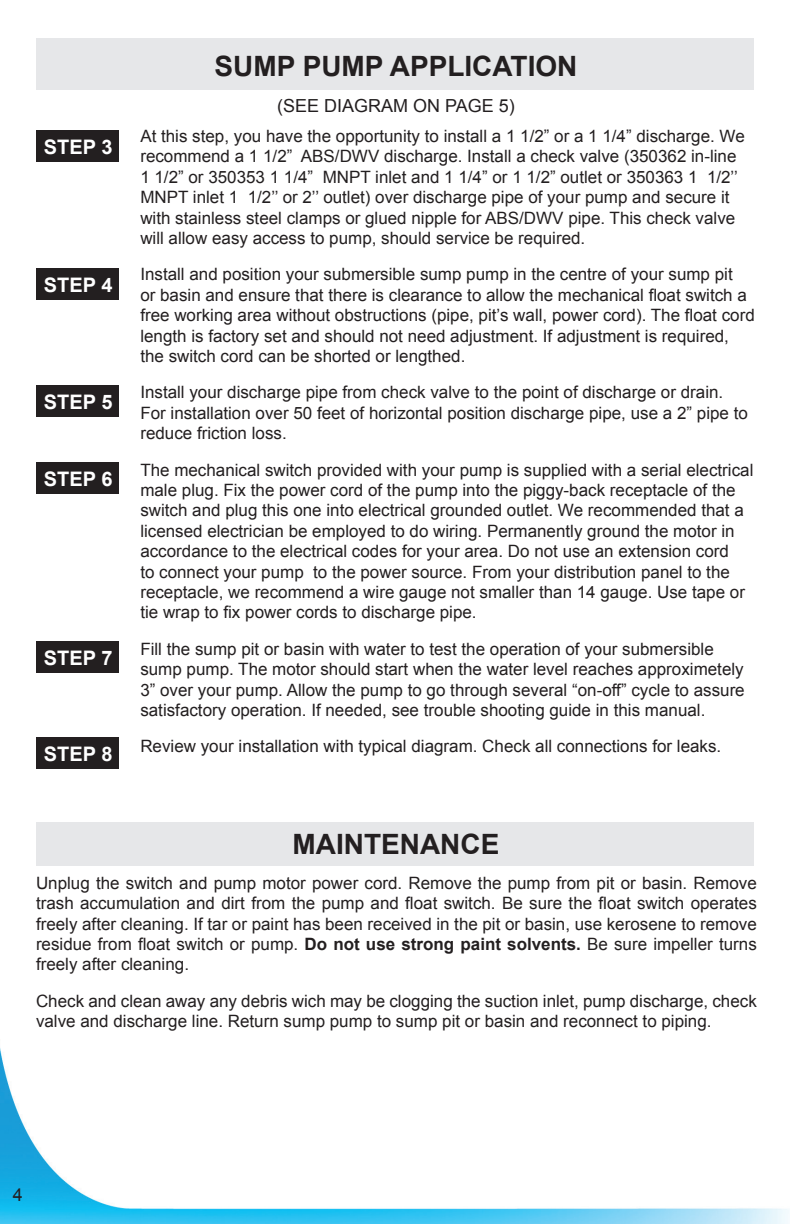
<style>
.page{position:relative;width:792px;height:1224px;background:#fff}
.page>*{position:absolute;margin:0;border:0;box-sizing:border-box;transform-origin:0 0}
.t1{font:700 28px "Arial";color:#231f20}
.t2{font:700 20px "Arial";color:#fff}
.t3{font:18px "Arial";color:#231f20}
.Texte{font:17px/20.4px "Arial";color:#231f20}
.s1{font-weight:700}
</style>
<div class="page">
<img style="left:0;top:1048px;width:789px;height:176px">
<div style="left:36px;top:38px;width:718px;height:52px;background:#e6e7e9"></div>
<div style="left:36px;top:822px;width:718px;height:43px;background:#e6e7e9"></div>
<div style="left:36px;top:130px;width:83px;height:32px;background:#231f20"></div>
<div style="left:36px;top:268px;width:83px;height:32px;background:#231f20"></div>
<div style="left:36px;top:385px;width:83px;height:32px;background:#231f20"></div>
<div style="left:36px;top:462px;width:83px;height:32px;background:#231f20"></div>
<div style="left:36px;top:641px;width:83px;height:32px;background:#231f20"></div>
<div style="left:36px;top:737px;width:83px;height:32px;background:#231f20"></div>
<p class="t1" style="left:214px;top:48px;width:365px">SUMP PUMP APPLICATION</p>
<p class="t2" style="left:44px;top:133px;width:70px">STEP 3</p>
<p class="t2" style="left:44px;top:271px;width:70px">STEP 4</p>
<p class="t2" style="left:44px;top:389px;width:70px">STEP 5</p>
<p class="t2" style="left:44px;top:466px;width:70px">STEP 6</p>
<p class="t2" style="left:44px;top:645px;width:70px">STEP 7</p>
<p class="t2" style="left:44px;top:741px;width:70px">STEP 8</p>
<p class="t3" style="left:277px;top:94px;width:239px">(SEE DIAGRAM ON PAGE 5)</p>
<p class="Texte" style="left:140px;top:126px;width:606px">At this step, you have the opportunity to install a 1 1/2” or a 1 1/4” discharge. We recommend a 1 1/2” ABS/DWV discharge. Install a check valve (350362 in-line 1 1/2” or 350353 1 1/4” MNPT inlet and 1 1/4” or 1 1/2” outlet or 350363 1 1/2’’ MNPT inlet 1 1/2’’ or 2’’ outlet) over discharge pipe of your pump and secure it with stainless steel clamps or glued nipple for ABS/DWV pipe. This check valve will allow easy access to pump, should service be required.</p>
<p class="Texte" style="left:140px;top:264px;width:616px">Install and position your submersible sump pump in the centre of your sump pit<br>or basin and ensure that there is clearance to allow the mechanical float switch a free working area without obstructions (pipe, pit’s wall, power cord). The float cord length is factory set and should not need adjustment. If adjustment is required, the switch cord can be shorted or lengthed.</p>
<p class="Texte" style="left:140px;top:382px;width:609px">Install your discharge pipe from check valve to the point of discharge or drain.<br>For installation over 50 feet of horizontal position discharge pipe, use a 2” pipe to reduce friction loss.</p>
<p class="Texte" style="left:140px;top:460px;width:615px">The mechanical switch provided with your pump is supplied with a serial electrical male plug. Fix the power cord of the pump into the piggy-back receptacle of the switch and plug this one into electrical grounded outlet. We recommended that a licensed electrician be employed to do wiring. Permanently ground the motor in accordance to the electrical codes for your area. Do not use an extension cord<br>to connect your pump to the power source. From your distribution panel to the receptacle, we recommend a wire gauge not smaller than 14 gauge. Use tape or tie wrap to fix power cords to discharge pipe.</p>
<p class="Texte" style="left:140px;top:639px;width:606px">Fill the sump pit or basin with water to test the operation of your submersible sump pump. The motor should start when the water level reaches approximetely 3” over your pump. Allow the pump to go through several “on-off” cycle to assure satisfactory operation. If needed, see trouble shooting guide in this manual.</p>
<p class="Texte" style="left:140px;top:736px;width:583px">Review your installation with typical diagram. Check all connections for leaks.</p>
<p class="t1" style="left:293px;top:826px;width:208px">MAINTENANCE</p>
<p class="Texte" style="left:36px;top:873px;width:722px;text-align:justify">Unplug the switch and pump motor power cord. Remove the pump from pit or basin. Remove trash accumulation and dirt from the pump and float switch. Be sure the float switch operates freely after cleaning. If tar or paint has been received in the pit or basin, use kerosene to remove residue from float switch or pump. <span class="s1">Do not use strong paint solvents.</span> Be sure impeller turns freely after cleaning.</p>
<p class="Texte" style="left:36px;top:991px;width:722px">Check and clean away any debris wich may be clogging the suction inlet, pump discharge, check valve and discharge line. Return sump pump to sump pit or basin and reconnect to piping.</p>
<p class="t3" style="left:13px;top:1183px;width:12px">4</p>
</div>
